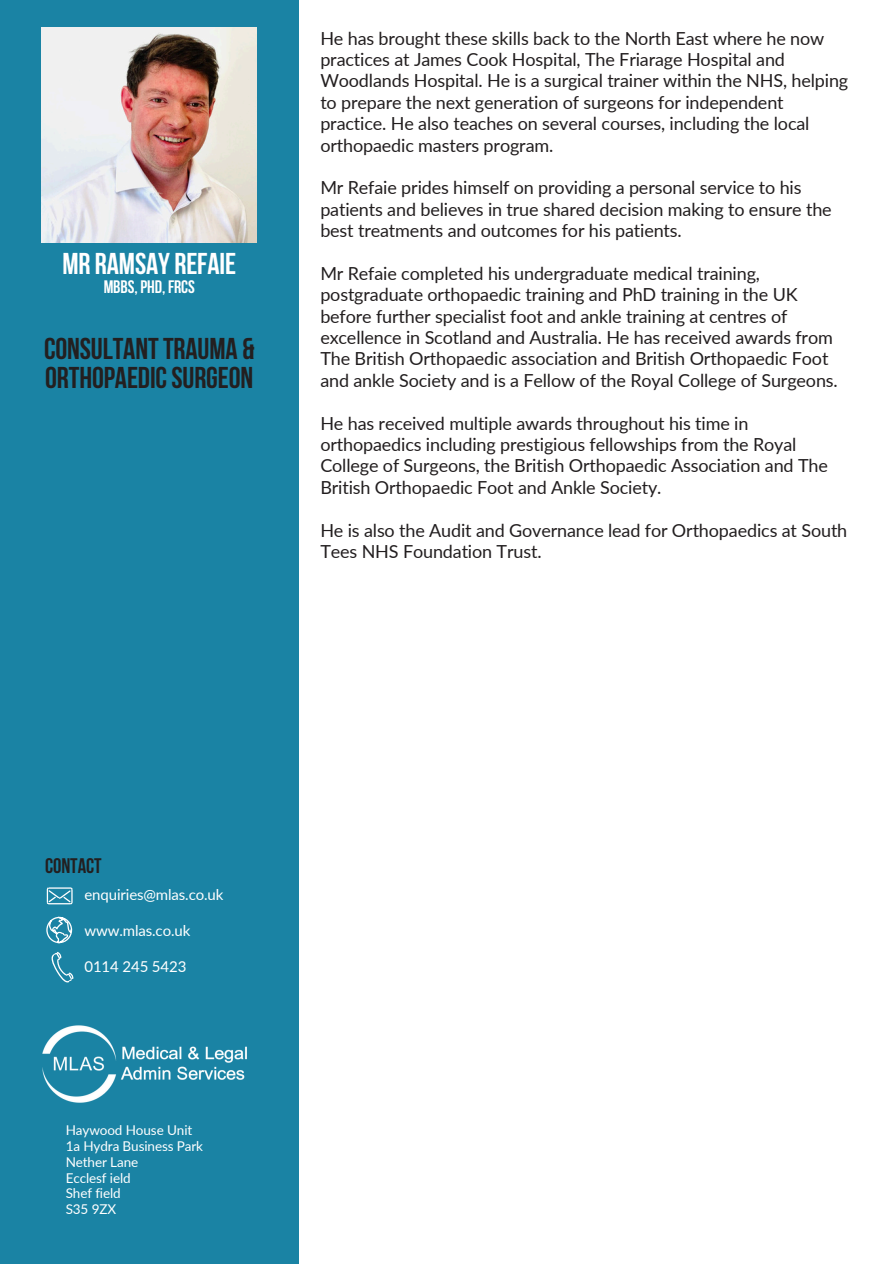
<style>
.page{position:relative;width:894px;height:1264px;background:#fff}
.page>*{position:absolute;margin:0;border:0;box-sizing:border-box;transform-origin:0 0}
.t1{font:700 30px/29.2px "Bebas Neue";letter-spacing:-.005em;color:#231f20}
.t2{font:700 30px "Bebas Neue";letter-spacing:-.005em;color:#fff}
.t3{font:700 21px "Bebas Neue";letter-spacing:-.005em;color:#231f20}
.t4{font:18px/21.3px "Lato";letter-spacing:-.01em;color:#221e1f}
.t5{font:700 18px "Bebas Neue";letter-spacing:-.005em;color:#fff}
.t6{font:15px "Lato";letter-spacing:-.01em;color:#fff}
.t7{font:13.5px/15.8px "Lato";letter-spacing:-.01em;color:#fff}
</style>
<div class="page">
<div style="left:0;top:0;width:298px;height:1263px;background:#1a83a4"></div>
<svg style="left:46px;top:887px;width:27px;height:56px"></svg>
<img style="left:42px;top:28px;width:215px;height:215px">
<img style="left:42px;top:1025px;width:205px;height:78px">
<p class="t2" style="left:62px;top:252px;width:175px">MR RAMSAY REFAIE</p>
<p class="t5" style="left:104px;top:280px;width:93px">MBBS,PHD,FRCS</p>
<p class="t1" style="left:44px;top:337px;width:212px">CONSULTANTTRAUMA &amp;<br>ORTHOPAEDICSURGEON</p>
<h1 class="t4" style="left:320px;top:27px;width:529px">He has brought these skills back to the North East where he now practices at James Cook Hospital, The Friarage Hospital and Woodlands Hospital. He is a surgical trainer within the NHS, helping to prepare the next generation of surgeons for independent practice. He also teaches on several courses, including the local orthopaedic masters program.</h1>
<h3 class="t4" style="left:320px;top:177px;width:513px">Mr Refaie prides himself on providing a personal service to his patients and believes in true shared decision making to ensure the best treatments and outcomes for his patients.</h3>
<h1 class="t4" style="left:320px;top:262px;width:519px">Mr Refaie completed his undergraduate medical training, postgraduate orthopaedic training and PhD training in the UK before further specialist foot and ankle training at centres of excellence in Scotland and Australia. He has received awards from The British Orthopaedic association and British Orthopaedic Foot and ankle Society and is a Fellow of the Royal College of Surgeons.</h1>
<h2 class="t4" style="left:320px;top:412px;width:509px">He has received multiple awards throughout his time in orthopaedics including prestigious fellowships from the Royal College of Surgeons, the British Orthopaedic Association and The British Orthopaedic Foot and Ankle Society.</h2>
<h5 class="t4" style="left:320px;top:519px;width:528px">He is also the Audit and Governance lead for Orthopaedics at South<br>Tees NHS Foundation Trust.</h5>
<p class="t3" style="left:45px;top:857px;width:58px">CONTACT</p>
<p class="t6" style="left:84px;top:884px;width:140px">enquiries@mlas.co.uk</p>
<p class="t6" style="left:84px;top:920px;width:107px">www.mlas.co.uk</p>
<p class="t6" style="left:84px;top:956px;width:103px">0114 245 5423</p>
<h4 class="t7" style="left:66px;top:1122px;width:139px">Haywood House Unit<br>1a Hydra Business Park<br>Nether Lane</h4>
<h4 class="t7" style="left:66px;top:1169px;width:66px">Ecclesf ield</h4>
<h4 class="t7" style="left:66px;top:1185px;width:57px">Shef field</h4>
<h4 class="t7" style="left:66px;top:1200px;width:52px">S35 9ZX</h4>
</div>
